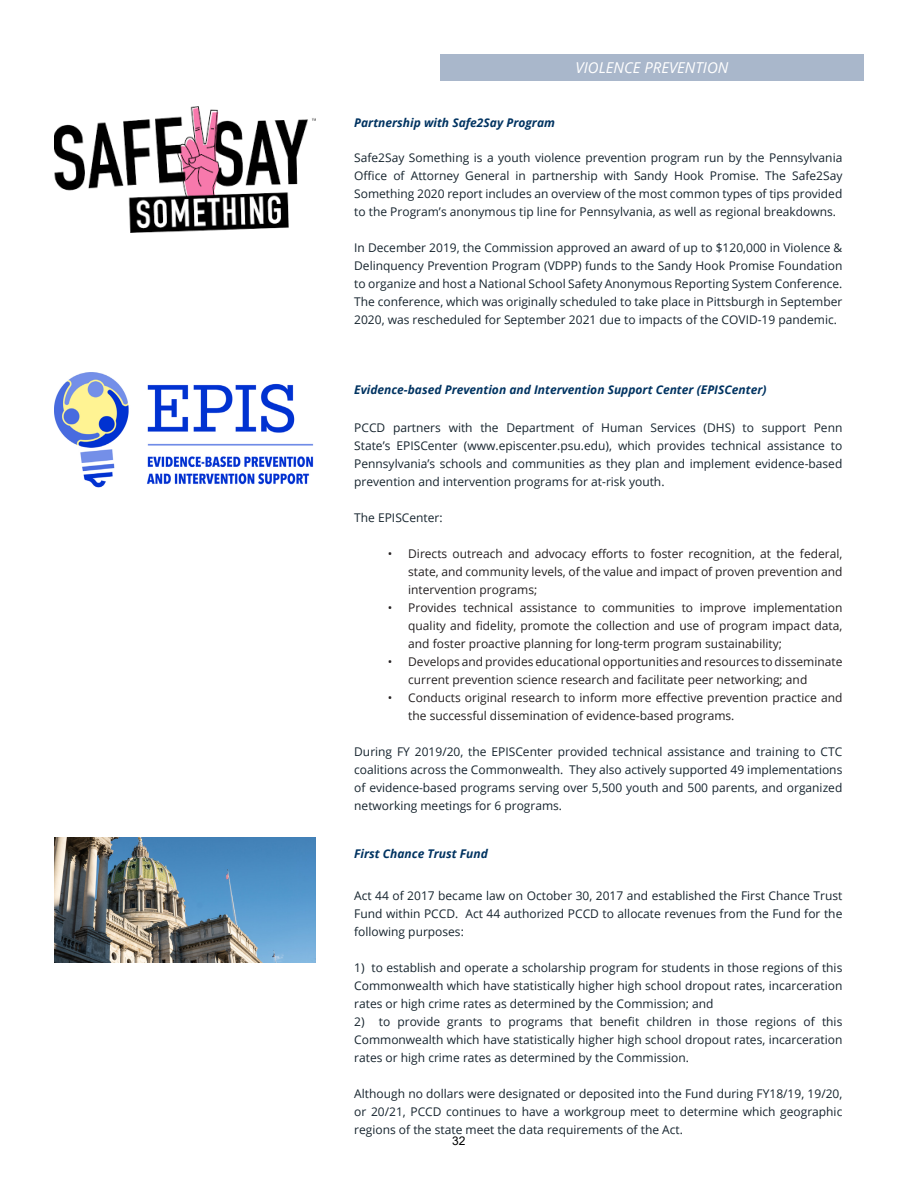
<style>
.page{position:relative;width:918px;height:1188px;background:#fff}
.page>*{position:absolute;margin:0;border:0;box-sizing:border-box;transform-origin:0 0}
.t1{font:italic 15px "Open Sans";color:#fff}
.Body_Text{font:12px/18px "Open Sans";color:#16242e;text-align:justify}
.t2{font:12px/18px "Open Sans";color:#231f20;text-align:justify}
.t3{font:italic 700 12px "Open Sans";color:#003361}
.t4{font:12px "Arial";color:#000}
</style>
<div class="page">
<img style="left:54px;top:106px;width:261px;height:126px">
<img style="left:54px;top:373px;width:260px;height:115px">
<img style="left:54px;top:837px;width:261px;height:126px">
<div style="left:440px;top:54px;width:424px;height:27px;background:#a9b7cb"></div>
<p class="t3" style="left:354px;top:114px;width:202px">Partnership with Safe2Say Program</p>
<p class="t1" style="left:576px;top:58px;width:154px">VIOLENCE PREVENTION</p>
<p class="Body_Text" style="left:354px;top:148px;width:490px">Safe2Say Something is a youth violence prevention program run by the Pennsylvania Office of Attorney General in partnership with Sandy Hook Promise. The Safe2Say Something 2020 report includes an overview of the most common types of tips provided to the Program’s anonymous tip line for Pennsylvania, as well as regional breakdowns.</p>
<p class="Body_Text" style="left:354px;top:238px;width:490px">In December 2019, the Commission approved an award of up to $120,000 in Violence &amp; Delinquency Prevention Program (VDPP) funds to the Sandy Hook Promise Foundation to organize and host a National School Safety Anonymous Reporting System Conference.<br>The conference, which was originally scheduled to take place in Pittsburgh in September 2020, was rescheduled for September 2021 due to impacts of the COVID-19 pandemic.</p>
<p class="t3" style="left:354px;top:381px;width:414px">Evidence-based Prevention and Intervention Support Center (EPISCenter)</p>
<p class="Body_Text" style="left:354px;top:418px;width:490px">PCCD partners with the Department of Human Services (DHS) to support Penn State’s EPISCenter (www.episcenter.psu.edu), which provides technical assistance to Pennsylvania’s schools and communities as they plan and implement evidence-based prevention and intervention programs for at-risk youth.</p>
<p class="Body_Text" style="left:354px;top:508px;width:90px">The EPISCenter:</p>
<p class="t2" style="left:408px;top:544px;width:436px;text-indent:-20px">• Directs outreach and advocacy efforts to foster recognition, at the federal, state, and community levels, of the value and impact of proven prevention and intervention programs;</p>
<p class="t2" style="left:408px;top:598px;width:436px;text-indent:-20px">• Provides technical assistance to communities to improve implementation quality and fidelity, promote the collection and use of program impact data, and foster proactive planning for long-term program sustainability;</p>
<p class="t2" style="left:408px;top:652px;width:436px;text-indent:-20px">• Develops and provides educational opportunities and resources to disseminate current prevention science research and facilitate peer networking; and</p>
<p class="t2" style="left:408px;top:688px;width:436px;text-indent:-20px">• Conducts original research to inform more effective prevention practice and the successful dissemination of evidence-based programs.</p>
<p class="Body_Text" style="left:354px;top:742px;width:490px">During FY 2019/20, the EPISCenter provided technical assistance and training to CTC coalitions across the Commonwealth. They also actively supported 49 implementations of evidence-based programs serving over 5,500 youth and 500 parents, and organized networking meetings for 6 programs.</p>
<p class="t3" style="left:354px;top:845px;width:135px">First Chance Trust Fund</p>
<p class="Body_Text" style="left:354px;top:886px;width:490px">Act 44 of 2017 became law on October 30, 2017 and established the First Chance Trust Fund within PCCD. Act 44 authorized PCCD to allocate revenues from the Fund for the following purposes:</p>
<p class="Body_Text" style="left:354px;top:958px;width:490px">1) to establish and operate a scholarship program for students in those regions of this Commonwealth which have statistically higher high school dropout rates, incarceration rates or high crime rates as determined by the Commission; and</p>
<p class="Body_Text" style="left:354px;top:1012px;width:490px">2) to provide grants to programs that benefit children in those regions of this Commonwealth which have statistically higher high school dropout rates, incarceration rates or high crime rates as determined by the Commission.</p>
<p class="Body_Text" style="left:354px;top:1084px;width:490px">Although no dollars were designated or deposited into the Fund during FY18/19, 19/20, or 20/21, PCCD continues to have a workgroup meet to determine which geographic regions of the state meet the data requirements of the Act.</p>
<p class="t4" style="left:452px;top:1132px;width:15px">32</p>
</div>
